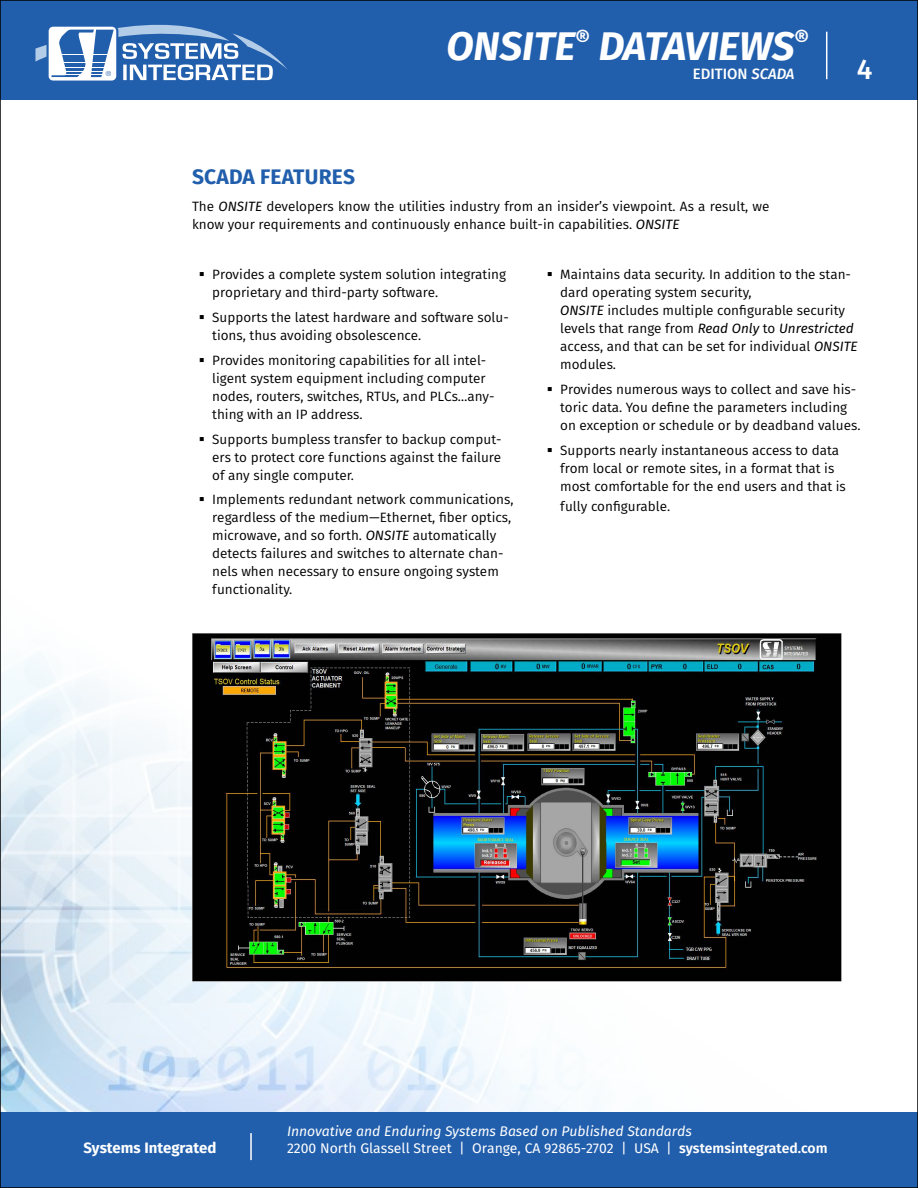
<style>
.page{position:relative;width:918px;height:1188px;background:#fff}
.page>*{position:absolute;margin:0;border:0;box-sizing:border-box;transform-origin:0 0}
.t1{font:italic 700 39.9px "Fira Sans";color:#fff}
.t2{font:500 28.5px "Fira Sans";color:#fff}
.t3{font:700 21px "Fira Sans";letter-spacing:.01em;color:#215eac}
.t4{font:700 15px "Fira Sans";color:#fff}
.t5{font:500 15px "Fira Sans";color:#fff}
.t6{font:13.95px "Fira Sans";color:#fff}
.t7{font:italic 13.95px "Fira Sans";color:#fff}
.t8{font:13.5px/18px "Fira Sans";color:#000}
.t9{font:300 6.9px "Helvetica";color:#215eac}
.s1{font-style:italic}
.s2{font-weight:600}
</style>
<div class="page">
<div style="left:0;top:0;width:918px;height:100px;background:#215eac"></div>
<img style="left:3px;top:633px;width:912px;height:480px">
<div style="left:0;top:1113px;width:918px;height:75px;background:#215eac"></div>
<hr style="left:826px;top:32px;width:1px;height:47px;background:#fff">
<div style="left:47px;top:25px;width:71px;height:58px;border:2px solid #215eac;border-radius:5px"></div>
<svg style="left:35px;top:24px;width:252px;height:56px"></svg>
<hr style="left:250px;top:1133px;width:2px;height:27px;background:#fff">
<img style="left:193px;top:634px;width:648px;height:348px">
<h1 class="t1" style="left:446px;top:18px;width:364px">ONSITE<sup>®</sup> DATAVIEWS<sup>®</sup></h1>
<p class="t9" style="left:106px;top:68px;width:7px">®</p>
<p class="t5" style="left:693px;top:63px;width:103px">EDITION <span class="s1">SCADA</span></p>
<h3 class="t3" style="left:192px;top:162px;width:165px">SCADA FEATURES</h3>
<p class="t8" style="left:192px;top:198px;width:579px">The <span class="s1">ONSITE</span> developers know the utilities industry from an insider’s viewpoint. As a result, we know your requirements and continuously enhance built-in capabilities. <span class="s1">ONSITE</span></p>
<h2 class="t2" style="left:857px;top:49px;width:17px">4</h2>
<p class="t8" style="left:212px;top:266px;width:295px;text-indent:-14px">▪ Provides a complete system solution integrating proprietary and third-party software.</p>
<p class="t8" style="left:212px;top:308px;width:298px;text-indent:-14px">▪ Supports the latest hardware and software solu&shy;tions, thus avoiding obsolescence.</p>
<p class="t8" style="left:212px;top:351px;width:284px;text-indent:-14px">▪ Provides monitoring capabilities for all intel&shy;ligent system equipment including computer nodes, routers, switches, RTUs, and PLCs…any&shy;thing with an IP address.</p>
<p class="t8" style="left:212px;top:430px;width:291px;text-align:justify;text-indent:-14px">▪ Supports bumpless transfer to backup comput&shy;ers to protect core functions against the failure of any single computer.</p>
<p class="t8" style="left:212px;top:491px;width:303px;text-indent:-14px">▪ Implements redundant network communications, regardless of the medium—Ethernet, fiber optics, microwave, and so forth. <span class="s1">ONSITE</span> automatically detects failures and switches to alternate chan&shy;nels when necessary to ensure ongoing system functionality.</p>
<p class="t8" style="left:560px;top:266px;width:299px;text-indent:-14px">▪ Maintains data security. In addition to the stan&shy;dard operating system security,<br><span class="s1">ONSITE</span> includes multiple configurable security levels that range from <span class="s1">Read Only</span> to <span class="s1">Unrestricted </span>access, and that can be set for individual <span class="s1">ONSITE </span>modules.</p>
<p class="t8" style="left:560px;top:380px;width:302px;text-indent:-14px">▪ Provides numerous ways to collect and save his&shy;toric data. You define the parameters including on exception or schedule or by deadband values.</p>
<p class="t8" style="left:560px;top:441px;width:287px;text-indent:-14px">▪ Supports nearly instantaneous access to data from local or remote sites, in a format that is most comfortable for the end users and that is</p>
<p class="t8" style="left:560px;top:497px;width:111px">fully configurable.</p>
<p class="t7" style="left:287px;top:1122px;width:406px">Innovative and Enduring Systems Based on Published Standards</p>
<p class="t4" style="left:84px;top:1137px;width:134px">Systems Integrated</p>
<p class="t6" style="left:287px;top:1138px;width:542px">2200 North Glassell Street | Orange, CA 92865-2702 | USA | <span class="s2">systemsintegrated.com</span></p>
</div>
